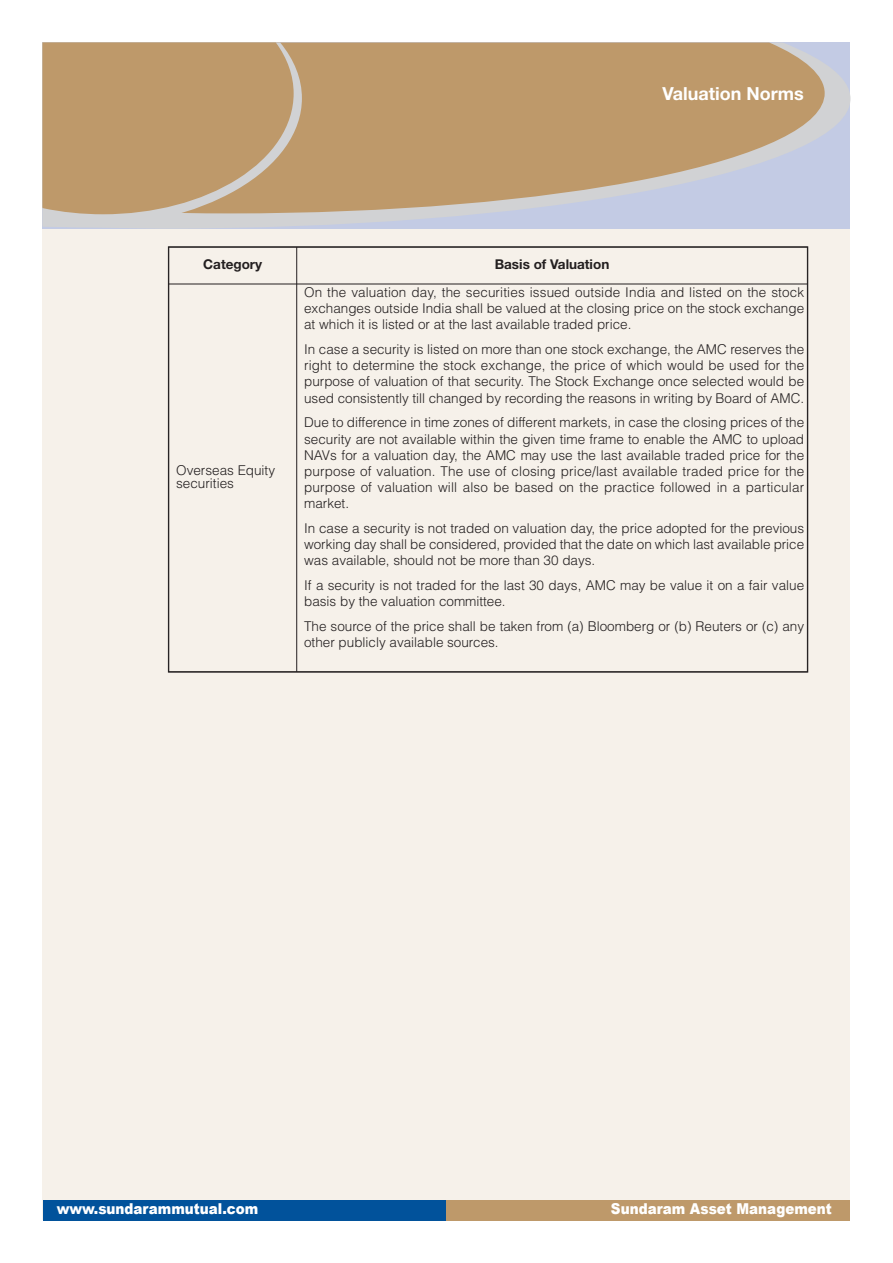
<style>
.page{position:relative;width:893px;height:1263px;background:#fff}
.page>*{position:absolute;margin:0;border:0;box-sizing:border-box;transform-origin:0 0}
.t1{font:700 18px "Helvetica Neue";color:#fff}
.t2{font:900 15px "Arial";color:#fff;scale:.9 1}
.t3{font:300 13.5px/16.2px "Helvetica";color:#231f20;text-align:justify}
.t4{font:700 13.5px "Helvetica Neue";color:#231f20}
</style>
<div class="page">
<div style="left:43px;top:43px;width:807px;height:1177px;background:#f6f1ea"></div>
<svg style="left:43px;top:43px;width:807px;height:186px;background:#c5cce0"></svg>
<svg style="left:302px;top:43px;width:523px;height:170px;background:#bfa27e"></svg>
<svg style="left:43px;top:43px;width:259px;height:184px;background:#ccc5bd"></svg>
<div style="left:43px;top:43px;width:251px;height:171px;background:#be996a"></div>
<div style="left:43px;top:1200px;width:403px;height:20px;background:#01529b"></div>
<div style="left:446px;top:1200px;width:404px;height:20px;background:#be996a"></div>
<hr style="left:169px;top:247px;width:1px;height:425px;background:#231f20">
<hr style="left:296px;top:247px;width:1px;height:425px;background:#231f20">
<hr style="left:807px;top:247px;width:1px;height:425px;background:#231f20">
<hr style="left:169px;top:247px;width:638px;height:1px;background:#231f20">
<hr style="left:169px;top:284px;width:638px;height:1px;background:#231f20">
<hr style="left:169px;top:671px;width:638px;height:1px;background:#231f20">
<h1 class="t1" style="left:662px;top:87px;width:143px">Valuation Norms</h1>
<p class="t4" style="left:203px;top:259px;width:60px">Category</p>
<p class="t4" style="left:495px;top:259px;width:116px">Basis of Valuation</p>
<p class="t3" style="left:176px;top:463px;width:100px;line-height:13.5px">Overseas Equity securities</p>
<p class="t3" style="left:304px;top:284px;width:501px">On the valuation day, the securities issued outside India and listed on the stock exchanges outside India shall be valued at the closing price on the stock exchange at which it is listed or at the last available traded price.</p>
<p class="t3" style="left:304px;top:341px;width:501px">In case a security is listed on more than one stock exchange, the AMC reserves the right to determine the stock exchange, the price of which would be used for the purpose of valuation of that security. The Stock Exchange once selected would be used consistently till changed by recording the reasons in writing by Board of AMC.</p>
<p class="t3" style="left:304px;top:415px;width:502px">Due to difference in time zones of different markets, in case the closing prices of the security are not available within the given time frame to enable the AMC to upload NAVs for a valuation day, the AMC may use the last available traded price for the purpose of valuation. The use of closing price/last available traded price for the purpose of valuation will also be based on the practice followed in a particular market.</p>
<p class="t3" style="left:304px;top:520px;width:502px">In case a security is not traded on valuation day, the price adopted for the previous working day shall be considered, provided that the date on which last available price was available, should not be more than 30 days.</p>
<p class="t3" style="left:304px;top:577px;width:501px">If a security is not traded for the last 30 days, AMC may be value it on a fair value basis by the valuation committee.</p>
<p class="t3" style="left:304px;top:618px;width:501px">The source of the price shall be taken from (a) Bloomberg or (b) Reuters or (c) any other publicly available sources.</p>
<p class="t2" style="left:57px;top:1197px;width:225px">www.sundarammutual.com</p>
<p class="t2" style="left:611px;top:1197px;width:247px">Sundaram Asset Management</p>
</div>
